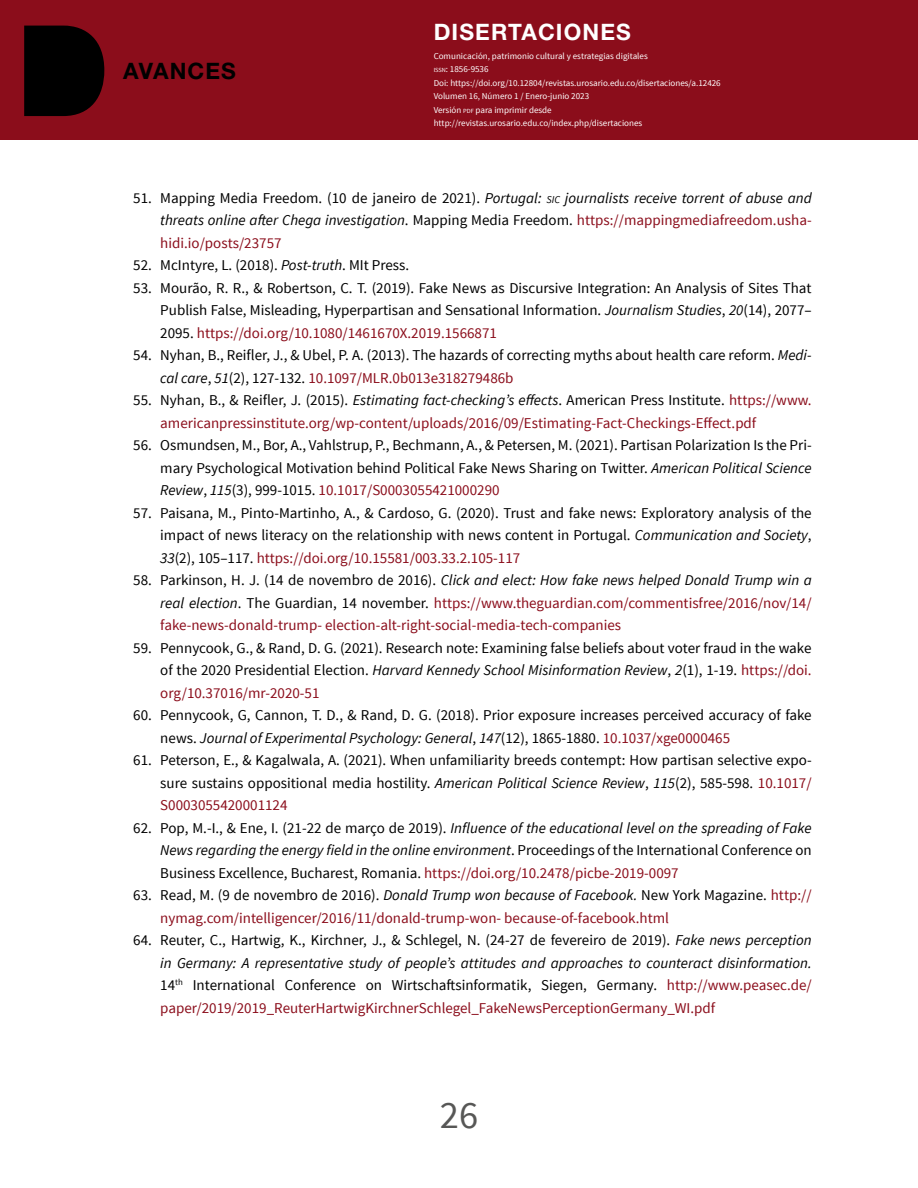
<style>
.page{position:relative;width:918px;height:1188px;background:#fff}
.page>*{position:absolute;margin:0;border:0;box-sizing:border-box;transform-origin:0 0}
.t1{font:38.4px "Source Sans Pro";color:#575756}
.t2{font:700 22.65px "Helvetica Neue LT Std";letter-spacing:.05em;color:#fff}
.t3{font:700 22.65px "Helvetica Neue LT Std";letter-spacing:.05em;color:#000}
.t4{font:15px/22.5px "Source Sans Pro";color:#000;text-align:justify}
.t5{font:15px/22.5px "Source Sans Pro";color:#8b0d1b}
.t6{font:italic 15px/22.5px "Source Sans Pro";color:#000;text-align:justify}
.t7{font:9px/13.5px "Source Sans Pro";color:#fff}
.s1{font-size:6.3px}
.s2{font-style:normal}
.s3{font-size:10.5px}
.s4{font-style:normal;color:#8b0d1b}
.s5{font-style:italic}
.s6{color:#8b0d1b}
.s7{color:#000}
.s8{font-style:italic;color:#000}
</style>
<div class="page">
<div style="left:0;top:0;width:918px;height:139px;background:#8b0d1b"></div>
<svg style="left:24px;top:26px;width:80px;height:90px"></svg>
<h2 class="t3" style="left:123px;top:57px;width:114px">AVANCES</h2>
<h2 class="t2" style="left:434px;top:18px;width:199px">DISERTACIONES</h2>
<p class="t7" style="left:434px;top:49px;width:289px">Comunicación, patrimonio cultural y estrategias digitales<br><span class="s1">ISSN</span>: 1856-9536<br>Doi: https://doi.org/10.12804/revistas.urosario.edu.co/disertaciones/a.12426<br>Volumen 16, Número 1 / Enero-junio 2023<br>Versión <span class="s1">PDF</span> para imprimir desde http://revistas.urosario.edu.co/index.php/disertaciones</p>
<p class="t6" style="left:160px;top:186px;width:653px;text-indent:-27px"><span class="s2">51. Mapping Media Freedom. (10 de janeiro de 2021).</span> Portugal: <span class="s3">sic</span> journalists receive torrent of abuse and threats online after Chega investigation<span class="s2">. Mapping Media Freedom.</span> <span class="s4">https://mappingmediafreedom.usha&shy;hidi.io/posts/23757</span></p>
<p class="t4" style="left:133px;top:254px;width:277px">52. McIntyre, L. (2018). <span class="s5">Post-truth</span>. MIt Press.</p>
<p class="t4" style="left:160px;top:277px;width:653px;text-indent:-27px">53. Mourão, R. R., &amp; Robertson, C. T. (2019). Fake News as Discursive Integration: An Analysis of Sites That Publish False, Misleading, Hyperpartisan and Sensational Information. <span class="s5">Journalism Studies</span>, <span class="s5">20</span>(14), 2077– 2095. <span class="s6">https://doi.org/10.1080/1461670X.2019.1566871</span></p>
<p class="t4" style="left:160px;top:344px;width:653px;text-indent:-27px">54. Nyhan, B., Reifler, J., &amp; Ubel, P. A. (2013). The hazards of correcting myths about health care reform. <span class="s5">Medi&shy;cal care</span>, <span class="s5">51</span>(2), 127-132. <span class="s6">10.1097/MLR.0b013e318279486b</span></p>
<p class="t5" style="left:160px;top:389px;width:653px;text-indent:-27px"><span class="s7">55. Nyhan, B., &amp; Reifler, J. (2015).</span> <span class="s8">Estimating fact-checking’s effects</span><span class="s7">. American Press Institute.</span> https://www. americanpressinstitute.org/wp-content/uploads/2016/09/Estimating-Fact-Checkings-Effect.pdf</p>
<p class="t4" style="left:160px;top:434px;width:653px;text-indent:-27px">56. Osmundsen, M., Bor, A., Vahlstrup, P., Bechmann, A., &amp; Petersen, M. (2021). Partisan Polarization Is the Pri&shy;mary Psychological Motivation behind Political Fake News Sharing on Twitter. <span class="s5">American Political Science Review</span>, <span class="s5">115</span>(3), 999-1015. <span class="s6">10.1017/S0003055421000290</span></p>
<p class="t4" style="left:160px;top:502px;width:653px;text-indent:-27px">57. Paisana, M., Pinto-Martinho, A., &amp; Cardoso, G. (2020). Trust and fake news: Exploratory analysis of the impact of news literacy on the relationship with news content in Portugal. <span class="s5">Communication and Society</span>, <span class="s5">33</span>(2), 105–117. <span class="s6">https://doi.org/10.15581/003.33.2.105-117</span></p>
<p class="t5" style="left:160px;top:569px;width:653px;text-align:justify;text-indent:-27px"><span class="s7">58. Parkinson, H. J. (14 de novembro de 2016).</span> <span class="s8">Click and elect: How fake news helped Donald Trump win a real election</span><span class="s7">. The Guardian, 14 november.</span> https://www.theguardian.com/commentisfree/2016/nov/14/ fake-news-donald-trump- election-alt-right-social-media-tech-companies</p>
<p class="t4" style="left:160px;top:637px;width:653px;text-indent:-27px">59. Pennycook, G., &amp; Rand, D. G. (2021). Research note: Examining false beliefs about voter fraud in the wake of the 2020 Presidential Election. <span class="s5">Harvard Kennedy School Misinformation Review</span>, <span class="s5">2</span>(1), 1-19. <span class="s6">https://doi. org/10.37016/mr-2020-51</span></p>
<p class="t4" style="left:160px;top:704px;width:653px;text-indent:-27px">60. Pennycook, G, Cannon, T. D., &amp; Rand, D. G. (2018). Prior exposure increases perceived accuracy of fake news. <span class="s5">Journal of Experimental Psychology: General</span>, <span class="s5">147</span>(12), 1865-1880. <span class="s6">10.1037/xge0000465</span></p>
<p class="t4" style="left:160px;top:749px;width:653px;text-indent:-27px">61. Peterson, E., &amp; Kagalwala, A. (2021). When unfamiliarity breeds contempt: How partisan selective expo&shy;sure sustains oppositional media hostility. <span class="s5">American Political Science Review</span>, <span class="s5">115</span>(2), 585-598. <span class="s6">10.1017/ S0003055420001124</span></p>
<p class="t4" style="left:160px;top:817px;width:653px;text-indent:-27px">62. Pop, M.-I., &amp; Ene, I. (21-22 de março de 2019). <span class="s5">Influence of the educational level on the spreading of Fake News regarding the energy field in the online environment</span>. Proceedings of the International Conference on Business Excellence, Bucharest, Romania. <span class="s6">https://doi.org/10.2478/picbe-2019-0097</span></p>
<p class="t5" style="left:160px;top:884px;width:653px;text-indent:-27px"><span class="s7">63. Read, M. (9 de novembro de 2016).</span> <span class="s8">Donald Trump won because of Facebook.</span> <span class="s7">New York Magazine.</span> http:// nymag.com/intelligencer/2016/11/donald-trump-won- because-of-facebook.html</p>
<p class="t4" style="left:160px;top:929px;width:653px;text-indent:-27px">64. Reuter, C., Hartwig, K., Kirchner, J., &amp; Schlegel, N. (24-27 de fevereiro de 2019). <span class="s5">Fake news perception in Germany: A representative study of people’s attitudes and approaches to counteract disinformation.<br></span>14<sup>th</sup> International Conference on Wirtschaftsinformatik, Siegen, Germany. <span class="s6">http://www.peasec.de/ paper/2019/2019_ReuterHartwigKirchnerSchlegel_FakeNewsPerceptionGermany_WI.pdf</span></p>
<h1 class="t1" style="left:440px;top:1092px;width:40px">26</h1>
</div>
